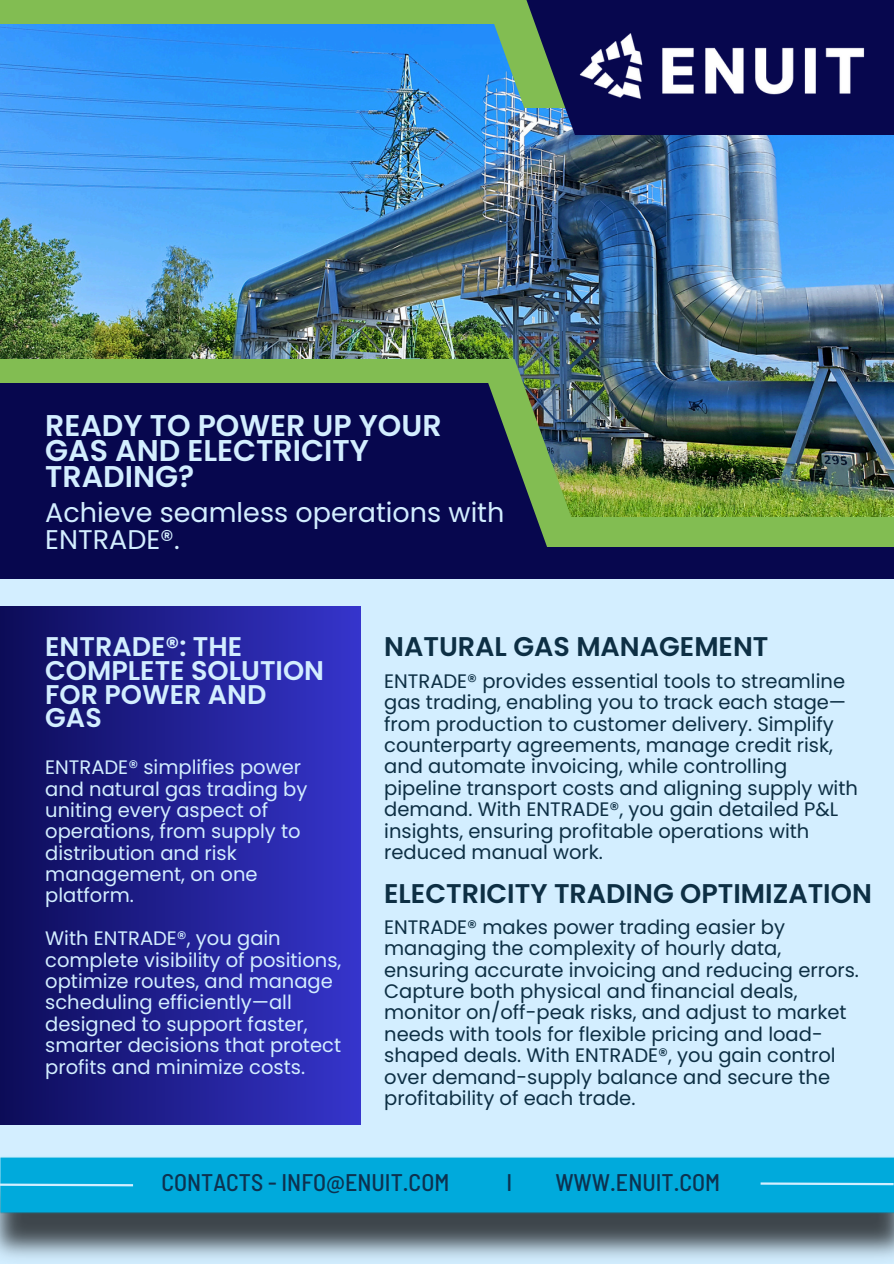
<style>
.page{position:relative;width:894px;height:1264px;background:#fff}
.page>*{position:absolute;margin:0;border:0;box-sizing:border-box;transform-origin:0 0}
.t1{font:600 30px/25.8px "Poppins";color:#d3eeff}
.t2{font:600 27px "Poppins";color:#0d2f44}
.t3{font:600 27px/23.7px "Poppins";color:#d3eeff}
.t4{font:27px/27px "Poppins";color:#d3eeff}
.t5{font:500 semi-condensed 24px "Barlow";color:#0d3250}
.t6{font:19.5px/21.3px "Poppins";color:#0d2f44}
.t7{font:19.5px/21.3px "Poppins";color:#d3eeff}
</style>
<div class="page">
<img style="left:0;top:578px;width:893px;height:685px">
<img style="left:0;top:24px;width:893px;height:493px">
<div style="left:0;top:0;width:577px;height:24px;background:#82bd52"></div>
<div style="left:344px;top:517px;width:549px;height:32px;background:#82bd52"></div>
<div style="left:0;top:547px;width:893px;height:31px;background:#07074e"></div>
<svg style="left:479px;top:24px;width:41px;height:84px;background:#48a0c8"></svg>
<svg style="left:520px;top:0;width:373px;height:135px;background:#192054"></svg>
<img style="left:0;top:359px;width:577px;height:158px">
<div style="left:0;top:383px;width:547px;height:164px;background:#07074e"></div>
<div style="left:0;top:607px;width:360px;height:517px;background:linear-gradient(to right,#0c0c58,#3634cc)"></div>
<svg style="left:758px;top:1181px;width:135px;height:5px"></svg>
<svg style="left:0;top:1182px;width:135px;height:5px"></svg>
<img style="left:577px;top:31px;width:291px;height:77px">
<p class="t1" style="left:45px;top:412px;width:398px">READY TO POWER UP YOUR<br>GAS AND ELECTRICITY<br>TRADING?</p>
<p class="t4" style="left:45px;top:499px;width:460px">Achieve seamless operations with<br>ENTRADE®.</p>
<h1 class="t3" style="left:45px;top:635px;width:280px">ENTRADE®: THE<br>COMPLETE SOLUTION<br>FOR POWER AND<br>GAS</h1>
<h1 class="t7" style="left:45px;top:756px;width:263px">ENTRADE® simplifies power and natural gas trading by uniting every aspect of operations, from supply to distribution and risk management, on one platform.</h1>
<p class="t7" style="left:45px;top:927px;width:297px">With ENTRADE®, you gain complete visibility of positions, optimize routes, and manage scheduling efficiently—all designed to support faster, smarter decisions that protect profits and minimize costs.</p>
<p class="t2" style="left:384px;top:628px;width:385px">NATURAL GAS MANAGEMENT</p>
<h1 class="t6" style="left:384px;top:670px;width:475px">ENTRADE® provides essential tools to streamline gas trading, enabling you to track each stage— from production to customer delivery. Simplify counterparty agreements, manage credit risk, and automate invoicing, while controlling pipeline transport costs and aligning supply with demand. With ENTRADE®, you gain detailed P&amp;L insights, ensuring profitable operations with reduced manual work.</h1>
<h1 class="t2" style="left:384px;top:874px;width:489px">ELECTRICITY TRADING OPTIMIZATION</h1>
<h2 class="t6" style="left:384px;top:916px;width:476px">ENTRADE® makes power trading easier by managing the complexity of hourly data, ensuring accurate invoicing and reducing errors.<br>Capture both physical and financial deals, monitor on/off-peak risks, and adjust to market needs with tools for flexible pricing and load&shy;shaped deals. With ENTRADE®, you gain control over demand-supply balance and secure the profitability of each trade.</h2>
<p class="t5" style="left:161px;top:1167px;width:289px">CONTACTS - INFO@ENUIT.COM</p>
<p class="t5" style="left:507px;top:1167px;width:7px">l</p>
<p class="t5" style="left:555px;top:1167px;width:166px">WWW.ENUIT.COM</p>
</div>
